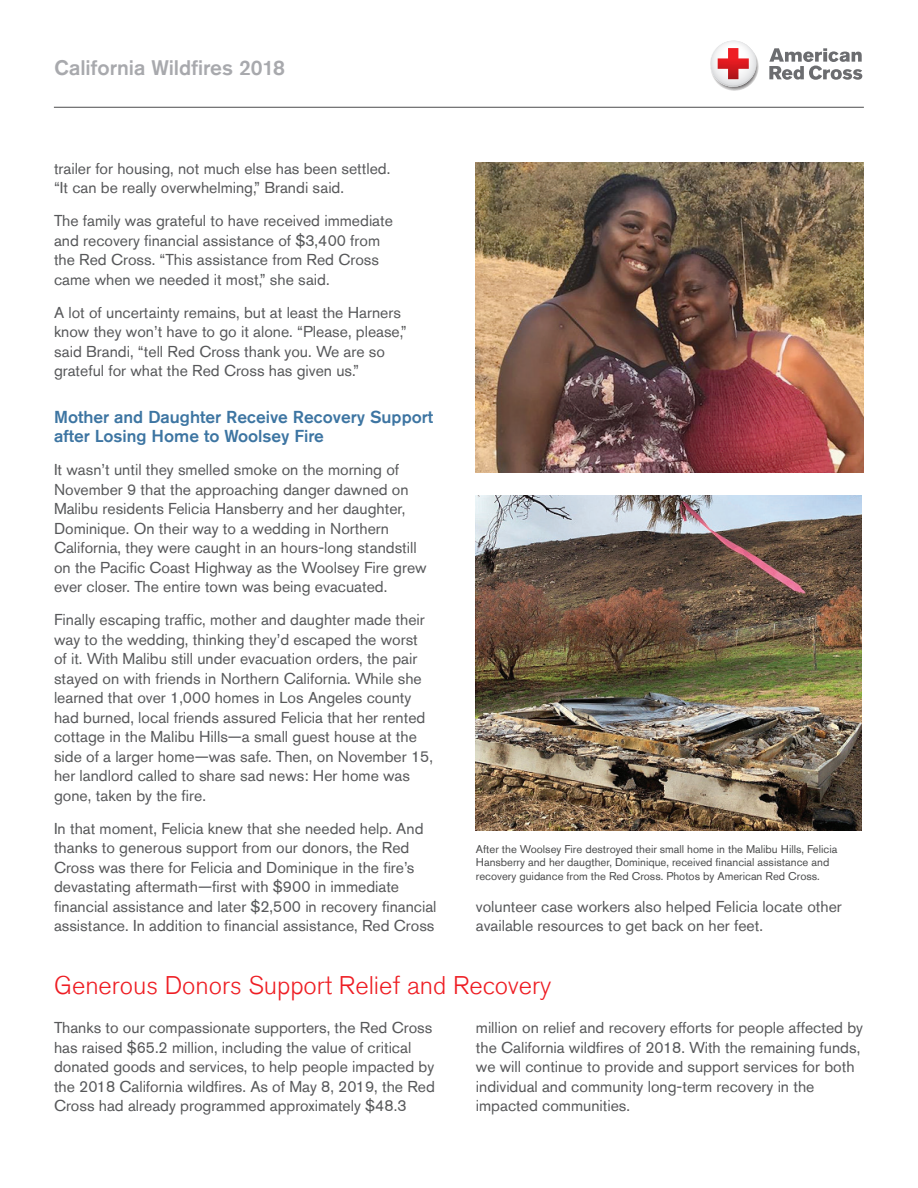
<style>
.page{position:relative;width:918px;height:1188px;background:#fff}
.page>*{position:absolute;margin:0;border:0;box-sizing:border-box;transform-origin:0 0}
.t1{font:300 25.5px "Akzidenz Grotesk Std";color:#ee1d23}
.t2{font:500 21px "Akzidenz Grotesk Std";color:#a8a9ad}
.t3{font:500 17.25px/19.5px "Akzidenz Grotesk Std";color:#3d75a2}
.t4{font:15.75px/19.5px "Akzidenz Grotesk Std";color:#57585a}
.t5{font:11.25px/13.5px "Akzidenz Grotesk Std";color:#4b4c4d}
</style>
<div class="page">
<hr style="left:54px;top:107px;width:810px;height:1px;background:#4b4c4d">
<svg style="left:710px;top:40px;width:49px;height:51px"></svg>
<svg style="left:769px;top:48px;width:93px;height:32px"></svg>
<img style="left:476px;top:162px;width:388px;height:310px">
<img style="left:476px;top:495px;width:386px;height:336px">
<h2 class="t2" style="left:55px;top:55px;width:232px">California Wildfires 2018</h2>
<p class="t4" style="left:54px;top:158px;width:338px">trailer for housing, not much else has been settled. “It can be really overwhelming,” Brandi said.</p>
<p class="t4" style="left:54px;top:211px;width:340px">The family was grateful to have received immediate and recovery financial assistance of $3,400 from the Red Cross. “This assistance from Red Cross came when we needed it most,” she said.</p>
<p class="t4" style="left:54px;top:302px;width:354px">A lot of uncertainty remains, but at least the Harners know they won’t have to go it alone. “Please, please,” said Brandi, “tell Red Cross thank you. We are so grateful for what the Red Cross has given us.”</p>
<p class="t3" style="left:54px;top:407px;width:381px">Mother and Daughter Receive Recovery Support after Losing Home to Woolsey Fire</p>
<p class="t4" style="left:54px;top:460px;width:374px">It wasn’t until they smelled smoke on the morning of November 9 that the approaching danger dawned on Malibu residents Felicia Hansberry and her daughter, Dominique. On their way to a wedding in Northern California, they were caught in an hours-long standstill on the Pacific Coast Highway as the Woolsey Fire grew ever closer. The entire town was being evacuated.</p>
<p class="t4" style="left:54px;top:610px;width:381px">Finally escaping traffic, mother and daughter made their way to the wedding, thinking they’d escaped the worst of it. With Malibu still under evacuation orders, the pair stayed on with friends in Northern California. While she learned that over 1,000 homes in Los Angeles county had burned, local friends assured Felicia that her rented cottage in the Malibu Hills—a small guest house at the side of a larger home—was safe. Then, on November 15, her landlord called to share sad news: Her home was gone, taken by the fire.</p>
<p class="t4" style="left:54px;top:818px;width:384px">In that moment, Felicia knew that she needed help. And thanks to generous support from our donors, the Red Cross was there for Felicia and Dominique in the fire’s devastating aftermath—first with $900 in immediate financial assistance and later $2,500 in recovery financial assistance. In addition to financial assistance, Red Cross</p>
<p class="t5" style="left:476px;top:842px;width:363px">After the Woolsey Fire destroyed their small home in the Malibu Hills, Felicia<br>Hansberry and her daugther, Dominique, received financial assistance and recovery guidance from the Red Cross. Photos by American Red Cross.</p>
<p class="t4" style="left:476px;top:896px;width:367px">volunteer case workers also helped Felicia locate other available resources to get back on her feet.</p>
<h1 class="t1" style="left:54px;top:970px;width:499px">Generous Donors Support Relief and Recovery</h1>
<p class="t4" style="left:54px;top:1018px;width:382px">Thanks to our compassionate supporters, the Red Cross has raised $65.2 million, including the value of critical donated goods and services, to help people impacted by the 2018 California wildfires. As of May 8, 2019, the Red Cross had already programmed approximately $48.3</p>
<p class="t4" style="left:476px;top:1018px;width:389px">million on relief and recovery efforts for people affected by the California wildfires of 2018. With the remaining funds, we will continue to provide and support services for both individual and community long-term recovery in the impacted communities.</p>
</div>
